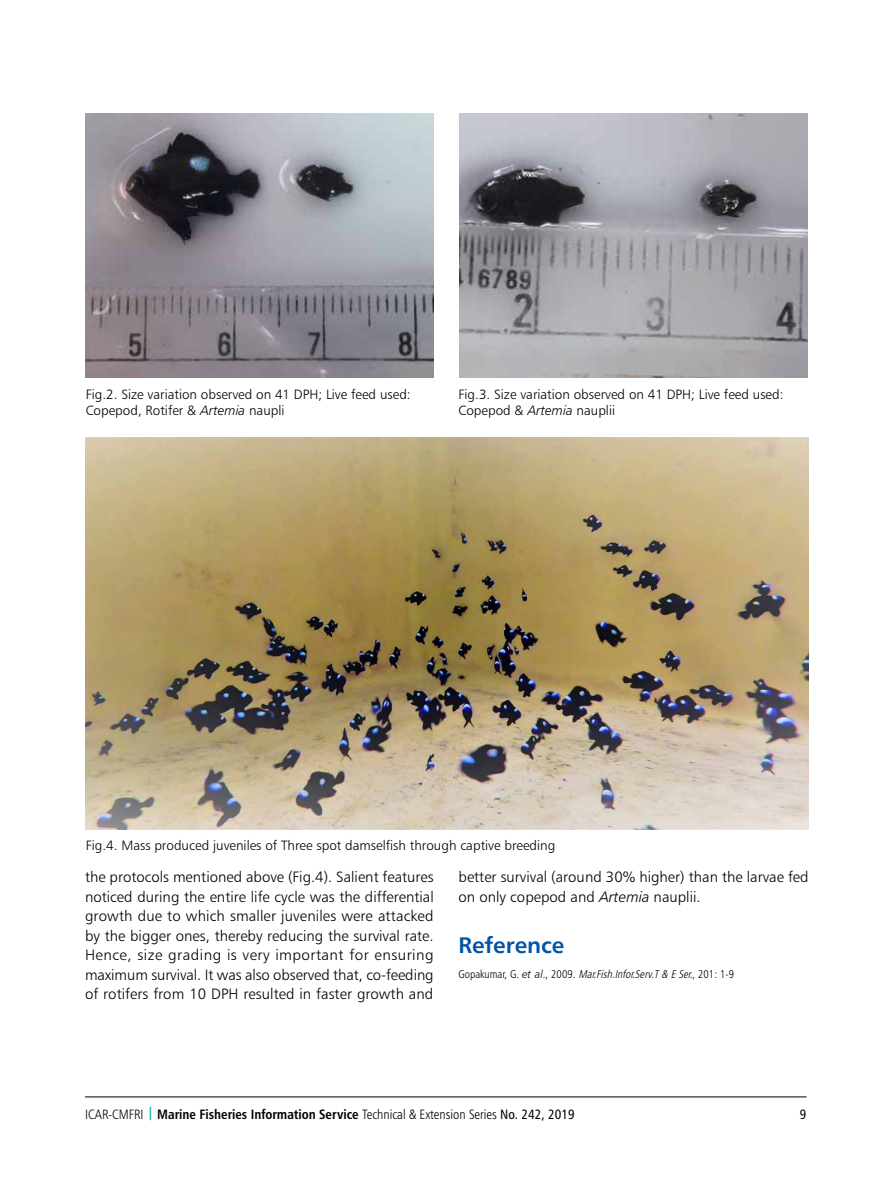
<style>
.page{position:relative;width:893px;height:1191px;background:#fff}
.page>*{position:absolute;margin:0;border:0;box-sizing:border-box;transform-origin:0 0}
.t1{font:22.5px "Humanist 777 BT Bold B";color:#0054a6}
.t2{font:15px/19.5px "Humanist 777 BT Light B";color:#000;text-align:justify}
.t3{font:13.5px/16.5px "Humanist 777 BT Light B";color:#000}
.t4{font:13.5px "Humanist 777 BT Light Condensed B";color:#000}
.t5{font:13.5px "Humanist 777 BT Roman Condensed B";color:#000}
.t6{font:11.25px "Humanist 777 BT Light Condensed B";color:#000}
.s1{font-family:"Humanist 777 BT Light Italic B"}
.s2{font-style:italic}
.s3{font-family:"Humanist 777 BT Bold Condensed B";color:#00b09d}
.s4{font-family:"Humanist 777 BT Bold Condensed B"}
.s5{font-family:"Humanist 777 BT Roman Condensed B"}
</style>
<div class="page">
<hr style="left:85px;top:1096px;width:721px;height:1px;background:#000">
<hr style="left:0;top:113px;width:893px;height:1px;background:#ed1555">
<img style="left:86px;top:437px;width:723px;height:392px">
<img style="left:85px;top:114px;width:349px;height:263px">
<img style="left:459px;top:114px;width:349px;height:263px">
<p class="t3" style="left:86px;top:385px;width:326px">Fig.2. Size variation observed on 41 DPH; Live feed used:<br>Copepod, Rotifer &amp; <span class="s1">Artemia</span> naupli</p>
<p class="t3" style="left:459px;top:385px;width:326px">Fig.3. Size variation observed on 41 DPH; Live feed used:<br>Copepod &amp; <span class="s1">Artemia</span> nauplii</p>
<p class="t3" style="left:86px;top:836px;width:471px">Fig.4. Mass produced juveniles of Three spot damselfish through captive breeding</p>
<p class="t2" style="left:85px;top:867px;width:350px">the protocols mentioned above (Fig.4). Salient features noticed during the entire life cycle was the differential growth due to which smaller juveniles were attacked by the bigger ones, thereby reducing the survival rate.<br>Hence, size grading is very important for ensuring maximum survival. It was also observed that, co-feeding of rotifers from 10 DPH resulted in faster growth and</p>
<p class="t2" style="left:459px;top:867px;width:352px">better survival (around 30% higher) than the larvae fed on only copepod and <span class="s1">Artemia</span> nauplii.</p>
<h1 class="t1" style="left:459px;top:931px;width:107px">Reference</h1>
<p class="t6" style="left:459px;top:967px;width:277px">Go pa ku ma r, G . <span class="s1">et al</span>. , 2 009 . <span class="s2">Mar.Fish.Infor.Serv.T&amp; ESer.</span>, 2 0 1 : 1 -9</p>
<p class="t4" style="left:85px;top:1105px;width:491px">ICAR-CMFRI <span class="s3">|</span> <span class="s4">Marine Fisheries Information Service</span> Technical &amp; Extension Series <span class="s5">No. 242, 2019</span></p>
<p class="t5" style="left:800px;top:1105px;width:8px">9</p>
</div>
